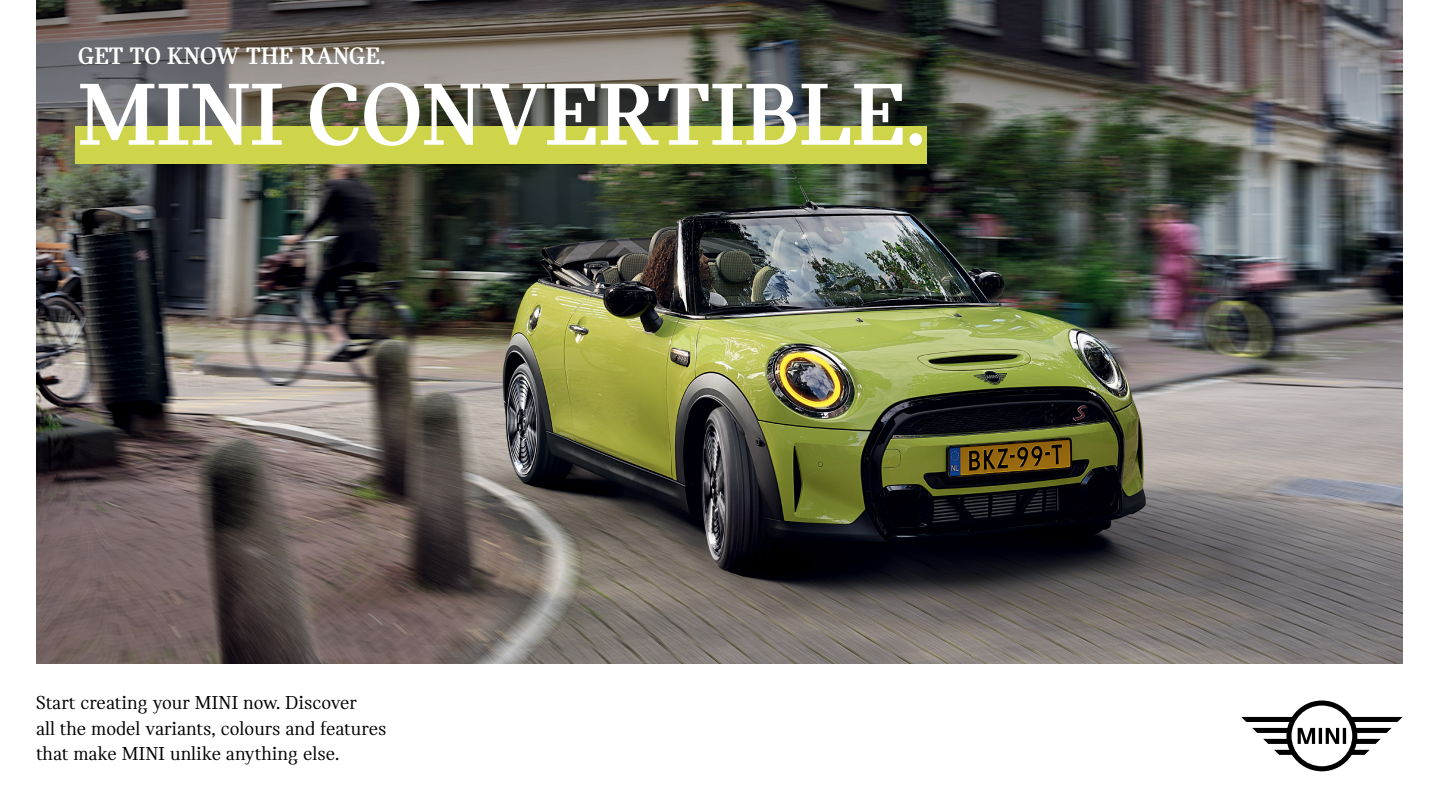
<style>
.page{position:relative;width:1440px;height:810px;background:#fff}
.page>*{position:absolute;margin:0;border:0;box-sizing:border-box;transform-origin:0 0}
.t1{font:700 93.97px "MINI Serif";color:#fff}
.t2{font:700 25.5px "MINI Serif";color:#fff}
.t3{font:20.02px/25.6px "MINI Serif";color:#000}
</style>
<div class="page">
<img style="left:36px;top:0;width:1367px;height:664px">
<svg style="left:1241px;top:700px;width:162px;height:71px"></svg>
<div style="left:75px;top:126px;width:852px;height:38px;background:#ced54b"></div>
<p class="t2" style="left:78px;top:42px;width:309px">GET TO KNOW THE RANGE.</p>
<h1 class="t1" style="left:78px;top:62px;width:850px">MINI CONVERTIBLE.</h1>
<p class="t3" style="left:36px;top:690px;width:352px">Start creating your MINI now. Discover<br>all the model variants, colours and features that make MINI unlike anything else.</p>
</div>
